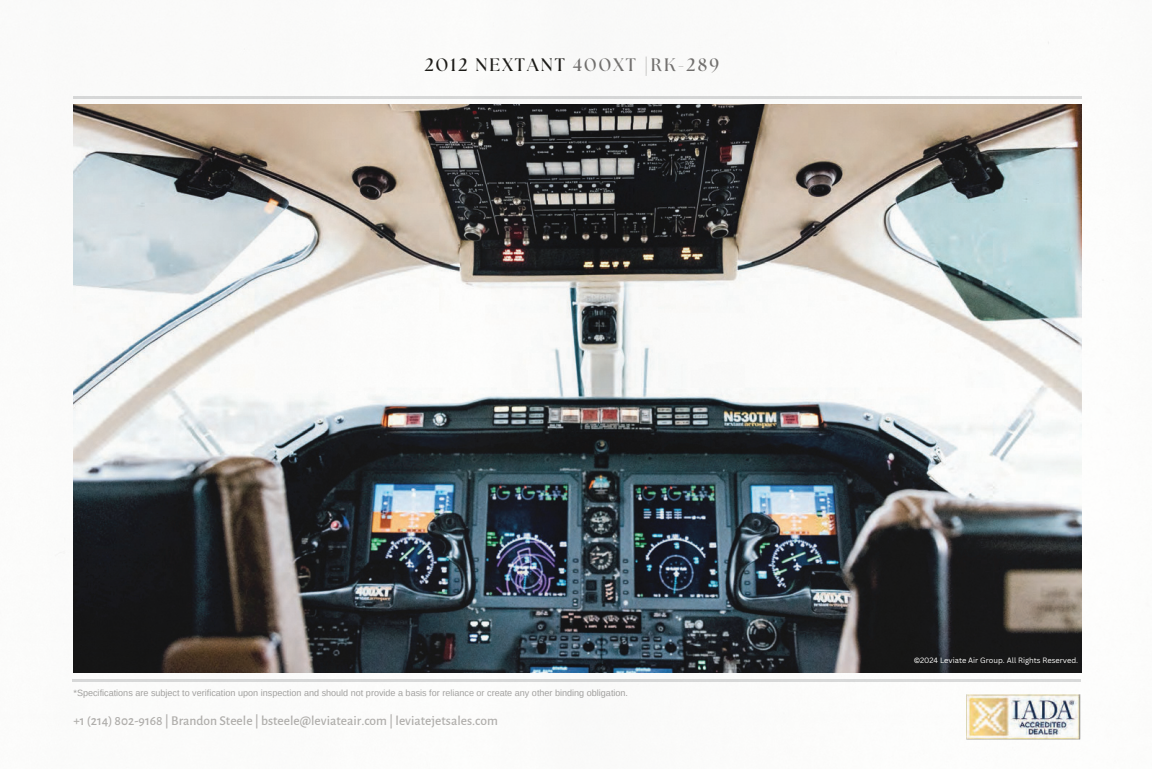
<style>
.page{position:relative;width:1152px;height:769px;background:#fff}
.page>*{position:absolute;margin:0;border:0;box-sizing:border-box;transform-origin:0 0}
.t1{font:700 18px "The Seasons";letter-spacing:.12em;color:#686665}
.t2{font:500 13.5px "Alegreya Sans";color:#aba9a7}
.t3{font:9px "Arimo";color:#9c9b9a}
.t4{font:7.5px "Canva Sans";color:#fefefd}
.s1{color:#080704}
</style>
<div class="page">
<img style="left:55px;top:41px;width:1027px;height:699px">
<h1 class="t1" style="left:425px;top:53px;width:296px"><span class="s1">2012 NEXTANT</span> 400XT |RK-289</h1>
<p class="t3" style="left:74px;top:686px;width:556px">*Specifications are subject to verification upon inspection and should not provide a basis for reliance or create any other binding obligation.</p>
<h2 class="t2" style="left:74px;top:710px;width:426px">+1 (214) 802-9168 | Brandon Steele | bsteele@leviateair.com | leviatejetsales.com</h2>
<p class="t4" style="left:914px;top:656px;width:166px">©2024 Leviate Air Group. All Rights Reserved.</p>
</div>
